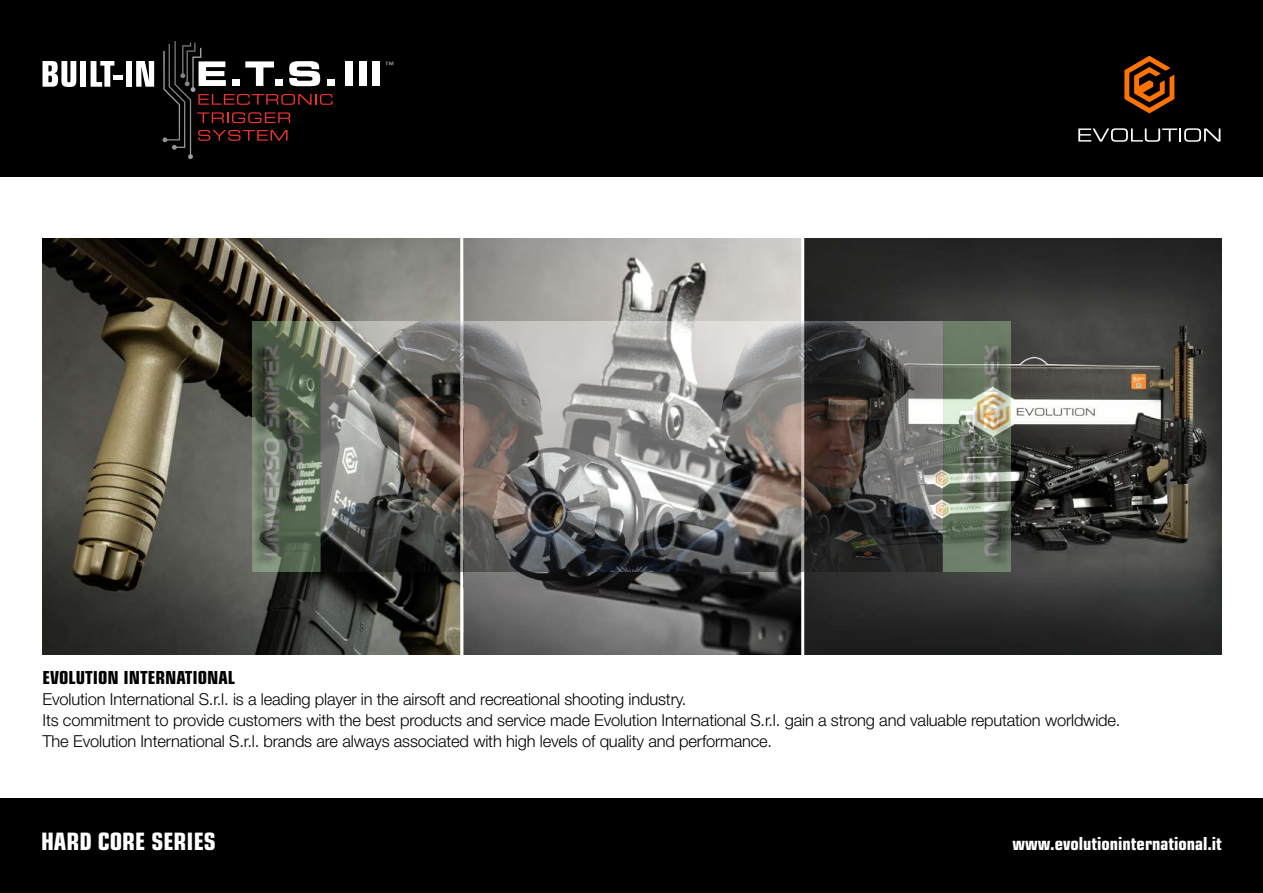
<style>
.page{position:relative;width:1263px;height:893px;background:#fff}
.page>*{position:absolute;margin:0;border:0;box-sizing:border-box;transform-origin:0 0}
.t1{font:700 condensed 24px "Eurostile LT Std";color:#fff}
.t2{font:700 condensed 18px "Eurostile LT Std";color:#fff}
.t3{font:700 condensed 18px "Eurostile LT Std";color:#000}
.t4{font:300 16.5px/21px "Helvetica Neue LT Std";letter-spacing:-.01em;color:#000}
</style>
<div class="page">
<img style="left:463px;top:238px;width:342px;height:417px">
<img style="left:805px;top:238px;width:416px;height:417px">
<img style="left:42px;top:238px;width:418px;height:417px">
<hr style="left:801px;top:230px;width:3px;height:433px;background:#fff">
<div style="left:0;top:798px;width:1263px;height:95px;background:#000"></div>
<div style="left:0;top:0;width:1263px;height:176px;background:#000"></div>
<svg style="left:1078px;top:128px;width:142px;height:14px"></svg>
<svg style="left:1124px;top:56px;width:50px;height:57px"></svg>
<svg style="left:43px;top:61px;width:33px;height:26px"></svg>
<div style="left:80px;top:61px;width:6px;height:26px;background:#fff"></div>
<svg style="left:91px;top:61px;width:23px;height:26px"></svg>
<div style="left:113px;top:75px;width:9px;height:5px;background:#fff"></div>
<div style="left:126px;top:61px;width:6px;height:26px;background:#fff"></div>
<svg style="left:136px;top:61px;width:18px;height:26px"></svg>
<svg style="left:163px;top:41px;width:170px;height:118px"></svg>
<div style="left:327px;top:79px;width:7px;height:7px;background:#fff"></div>
<div style="left:345px;top:61px;width:8px;height:25px;background:#fff"></div>
<div style="left:359px;top:61px;width:7px;height:25px;background:#fff"></div>
<div style="left:372px;top:61px;width:8px;height:25px;background:#fff"></div>
<svg style="left:385px;top:62px;width:8px;height:3px"></svg>
<img style="left:253px;top:321px;width:757px;height:251px">
<p class="t3" style="left:43px;top:667px;width:194px">EVOLUTION INTERNATIONAL</p>
<p class="t4" style="left:43px;top:689px;width:1079px">Evolution International S.r.l. is a leading player in the airsoft and recreational shooting industry.<br>Its commitment to provide customers with the best products and service made Evolution International S.r.l. gain a strong and valuable reputation worldwide.<br>The Evolution International S.r.l. brands are always associated with high levels of quality and performance.</p>
<h1 class="t1" style="left:41px;top:827px;width:176px">HARD CORE SERIES</h1>
<p class="t2" style="left:1012px;top:833px;width:211px">www.evolutioninternational.it</p>
</div>
